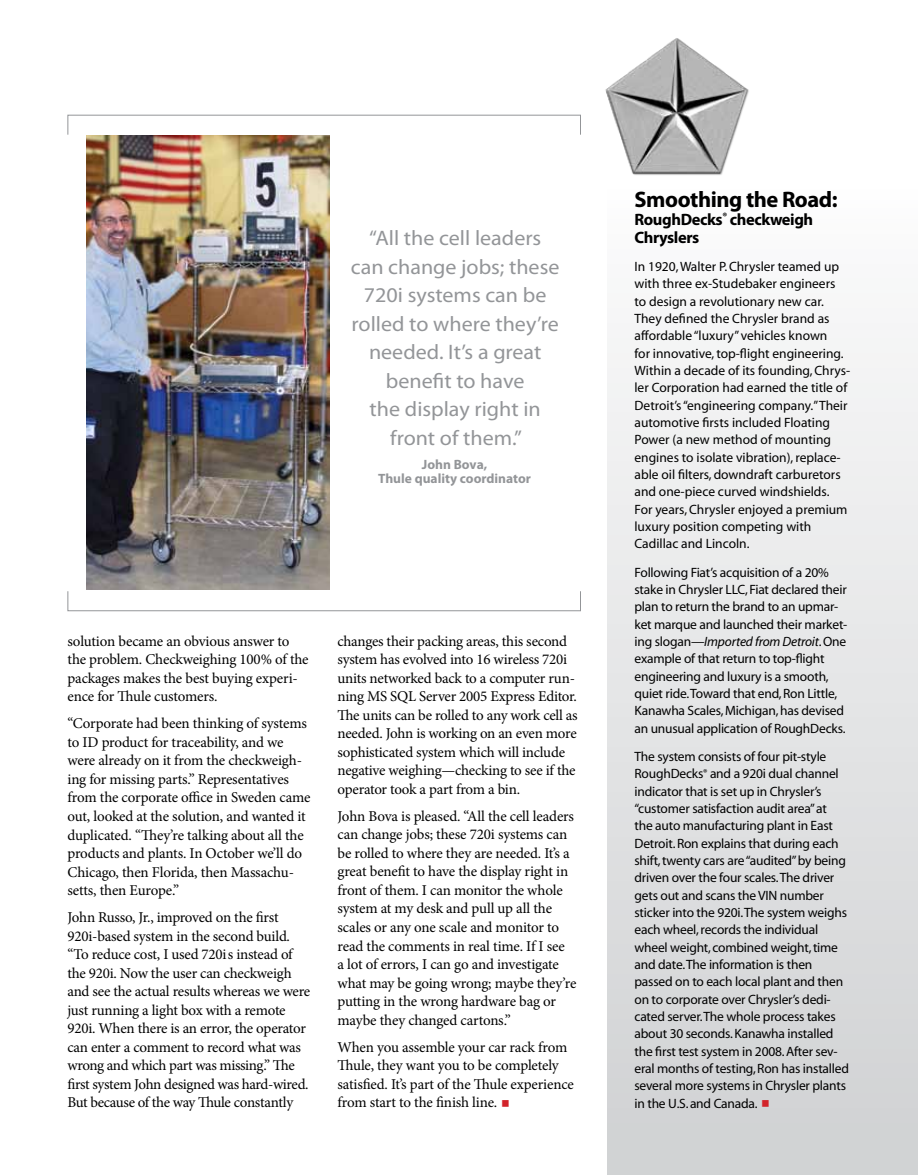
<style>
.page{position:relative;width:918px;height:1175px;background:#fff}
.page>*{position:absolute;margin:0;border:0;box-sizing:border-box;transform-origin:0 0}
.t1{font:700 22.5px "Myriad Pro";letter-spacing:-.02em;color:#000}
.t2{font:21px/28.5px "Myriad Pro";color:#939598;text-align:center;scale:1.05 1}
.t3{font:700 16.5px/18.1px "Myriad Pro";letter-spacing:-.025em;color:#000}
.t4{font:15px/18.5px "Minion Pro";letter-spacing:-.015em;color:#000}
.t5{font:13.5px/17.4px "Myriad";letter-spacing:-.015em;color:#000}
.t6{font:700 13.5px/13.5px "Myriad Pro";color:#939598;text-align:center}
.s1{font-family:"Century Gothic";font-size:28.5px;color:#d2232a}
.s2{font-style:italic}
.s3{font-family:"Minion Pro"}
</style>
<div class="page">
<div style="left:608px;top:101px;width:310px;height:1073px;background:linear-gradient(to bottom,#fff,#cfd1d2)"></div>
<div style="left:68px;top:591px;width:513px;height:20px;border:1px solid #939598"></div>
<div style="left:68px;top:115px;width:513px;height:20px;border:1px solid #939598"></div>
<img style="left:605px;top:38px;width:150px;height:151px">
<img style="left:86px;top:135px;width:243px;height:454px">
<h2 class="t2" style="left:351px;top:224px;width:200px">“All the cell leaders can change jobs; these<br>720i systems can be rolled to where they’re needed. I t’s a great benefit to have<br>the display right in front of them.”</h2>
<p class="t6" style="left:378px;top:457px;width:154px">John Bova,<br>Thule quality coordinator</p>
<p class="t4" style="left:68px;top:631px;width:243px">solution became an obvious answer to the problem. Checkweighing 100% of the packages makes the best buying experi&shy;ence for Thule customers.</p>
<p class="t4" style="left:68px;top:714px;width:245px">“Corporate had been thinking of systems to ID product for traceability, and we were already on it from the checkweigh&shy;ing for missing parts.” Representatives from the corporate office in Sweden came out, looked at the solution, and wanted it duplicated. “They’re talking about all the products and plants. In October we’ll do Chicago, then Florida, then Massachu&shy;setts, then Europe.”</p>
<p class="t4" style="left:68px;top:908px;width:244px">John Russo, Jr., improved on the first 920i-based system in the second build. “To reduce cost, I used 720is instead of the 920i. Now the user can checkweigh and see the actual results whereas we were just running a light box with a remote 920i. When there is an error, the operator can enter a comment to record what was wrong and which part was missing.” The first system John designed was hard-wired.<br>But because of the way Thule constantly</p>
<p class="t4" style="left:338px;top:631px;width:242px">changes their packing areas, this second system has evolved into 16 wireless 720i units networked back to a computer run&shy;ning MS SQL Server 2005 Express Editor.<br>The units can be rolled to any work cell as needed. John is working on an even more sophisticated system which will include negative weighing—checking to see if the operator took a part from a bin.</p>
<p class="t4" style="left:338px;top:807px;width:240px">John Bova is pleased. “All the cell leaders can change jobs; these 720i systems can be rolled to where they are needed. It’s a great benefit to have the display right in front of them. I can monitor the whole system at my desk and pull up all the scales or any one scale and monitor to read the comments in real time. If I see<br>a lot of errors, I can go and investigate what may be going wrong; maybe they’re putting in the wrong hardware bag or maybe they changed cartons.”</p>
<p class="t4" style="left:338px;top:1037px;width:238px">When you assemble your car rack from Thule, they want you to be completely satisfied. It’s part of the Thule experience from start to the finish line. <span class="s1">▪</span></p>
<h1 class="t1" style="left:634px;top:184px;width:205px">Smoothing the Road:</h1>
<p class="t3" style="left:634px;top:210px;width:180px">RoughDecks<sup>®</sup> checkweigh<br>Chryslers</p>
<p class="t5" style="left:634px;top:258px;width:217px">In 1920, Walter P. Chrysler teamed up with three ex-Studebaker engineers to design a revolutionary new car.<br>They defined the Chrysler brand as affordable “luxury” vehicles known<br>for innovative, top-flight engineering.<br>Within a decade of its founding, Chrys&shy;ler Corporation had earned the title of Detroit’s “engineering company.” Their automotive firsts included Floating Power (a new method of mounting engines to isolate vibration), replace&shy;able oil filters, downdraft carburetors and one-piece curved windshields.<br>For years, Chrysler enjoyed a premium luxury position competing with Cadillac and Lincoln.</p>
<p class="t5" style="left:634px;top:564px;width:214px">Following Fiat’s acquisition of a 20% stake in Chrysler LLC, Fiat declared their plan to return the brand to an upmar&shy;ket marque and launched their market&shy;ing slogan—<span class="s2">Imported from Detroit</span>. One example of that return to top-flight engineering and luxury is a smooth, quiet ride. Toward that end, Ron Little, Kanawha Scales, Michigan, has devised an unusual application of RoughDecks.</p>
<p class="t5" style="left:634px;top:748px;width:216px">The system consists of four pit-style RoughDecks<span class="s3">®</span> and a 920i dual channel indicator that is set up in Chrysler’s “customer satisfaction audit area” at<br>the auto manufacturing plant in East Detroit. Ron explains that during each shift, twenty cars are “audited” by being driven over the four scales. The driver gets out and scans the VIN number sticker into the 920i. The system weighs each wheel, records the individual wheel weight, combined weight, time and date. The information is then passed on to each local plant and then on to corporate over Chrysler’s dedi&shy;cated server. The whole process takes about 30 seconds. Kanawha installed the first test system in 2008. After sev&shy;eral months of testing, Ron has installed several more systems in Chrysler plants in the U.S. and Canada. <span class="s1">▪</span></p>
</div>
